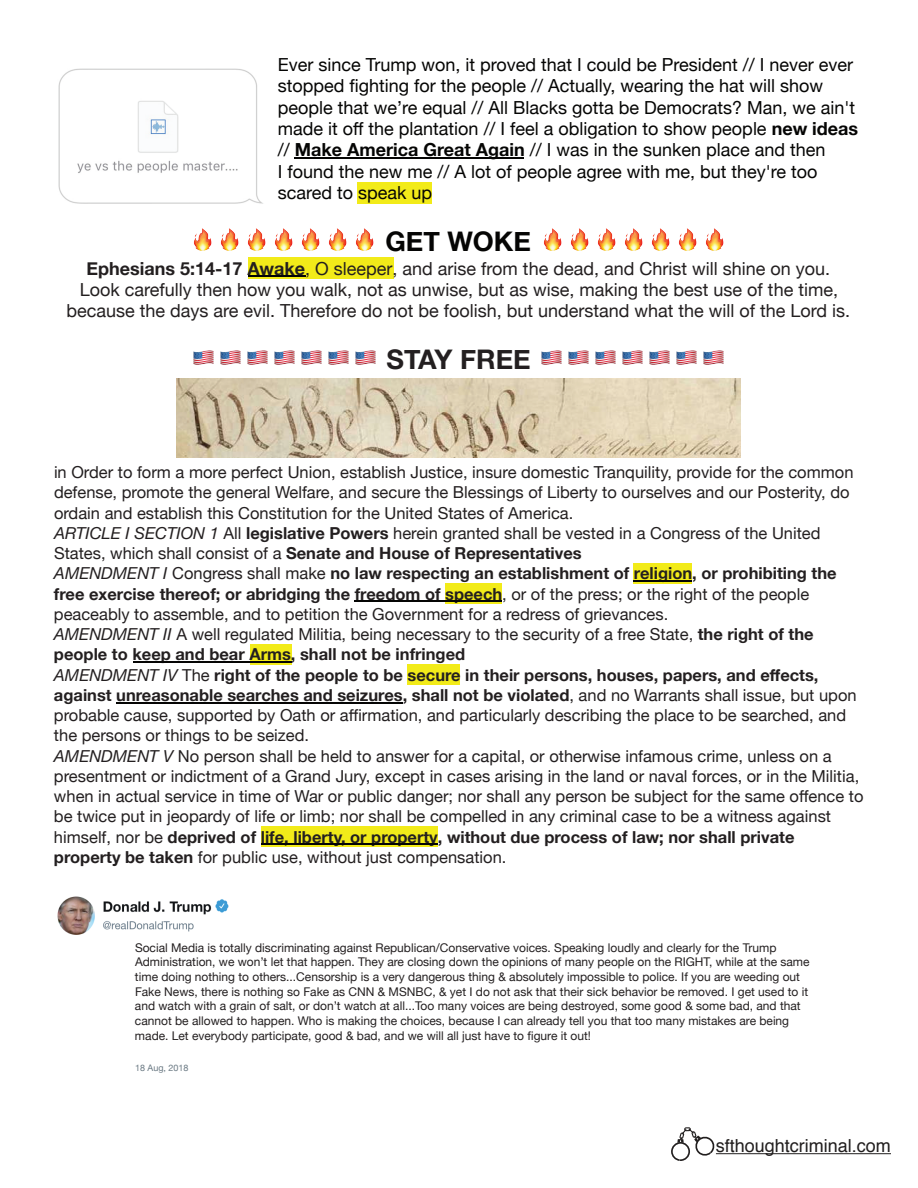
<style>
.page{position:relative;width:918px;height:1188px;background:#fff}
.page>*{position:absolute;margin:0;border:0;box-sizing:border-box;transform-origin:0 0}
.t1{font:700 27px "Helvetica Neue";color:#231f20}
.t2{font:700 27px "Helvetica Neue";color:#050504}
.t3{font:18px/21.3px "Helvetica Neue";color:#050504}
.t4{font:18px/21.3px "Helvetica Neue";color:#231f20;text-align:center}
.t5{font:18px "Helvetica";color:#211e1e}
.t6{font:16.5px/20.2px "Helvetica Neue";color:#231f20}
.t7{font:12px/14.7px "Helvetica Neue";color:#231f20}
.t8{font:9px "Helvetica Neue";color:#6a7983}
.s1{font-weight:700}
.s2{font-style:italic}
</style>
<div class="page">
<div style="left:358px;top:182px;width:74px;height:22px;background:#f2eb19"></div>
<div style="left:249px;top:258px;width:145px;height:21px;background:#f2eb19"></div>
<div style="left:633px;top:564px;width:59px;height:20px;background:#f2eb19"></div>
<div style="left:446px;top:584px;width:56px;height:20px;background:#f2eb19"></div>
<div style="left:250px;top:645px;width:41px;height:20px;background:#f2eb19"></div>
<div style="left:407px;top:665px;width:53px;height:20px;background:#f2eb19"></div>
<div style="left:261px;top:827px;width:177px;height:20px;background:#f2eb19"></div>
<img style="left:193px;top:228px;width:19px;height:23px">
<img style="left:220px;top:228px;width:19px;height:23px">
<img style="left:247px;top:228px;width:19px;height:23px">
<img style="left:274px;top:228px;width:19px;height:23px">
<img style="left:301px;top:228px;width:19px;height:23px">
<img style="left:328px;top:228px;width:19px;height:23px">
<img style="left:355px;top:228px;width:19px;height:23px">
<img style="left:543px;top:228px;width:19px;height:23px">
<img style="left:570px;top:228px;width:19px;height:23px">
<img style="left:597px;top:228px;width:19px;height:23px">
<img style="left:624px;top:228px;width:19px;height:23px">
<img style="left:651px;top:228px;width:19px;height:23px">
<img style="left:678px;top:228px;width:19px;height:23px">
<img style="left:705px;top:228px;width:19px;height:23px">
<img style="left:193px;top:350px;width:21px;height:15px">
<img style="left:220px;top:350px;width:21px;height:15px">
<img style="left:247px;top:350px;width:21px;height:15px">
<img style="left:274px;top:350px;width:21px;height:15px">
<img style="left:301px;top:350px;width:21px;height:15px">
<img style="left:328px;top:350px;width:21px;height:15px">
<img style="left:355px;top:350px;width:21px;height:15px">
<img style="left:541px;top:350px;width:21px;height:15px">
<img style="left:568px;top:350px;width:21px;height:15px">
<img style="left:595px;top:350px;width:21px;height:15px">
<img style="left:622px;top:350px;width:21px;height:15px">
<img style="left:649px;top:350px;width:21px;height:15px">
<img style="left:676px;top:350px;width:21px;height:15px">
<img style="left:703px;top:350px;width:21px;height:15px">
<img style="left:177px;top:378px;width:563px;height:80px">
<img style="left:57px;top:896px;width:172px;height:39px">
<hr style="left:295px;top:158px;width:229px;height:1px;background:#050504">
<hr style="left:249px;top:276px;width:57px;height:1px;background:#050504">
<hr style="left:633px;top:580px;width:59px;height:2px;background:#050504">
<hr style="left:354px;top:601px;width:148px;height:1px;background:#050504">
<hr style="left:133px;top:662px;width:158px;height:1px;background:#050504">
<hr style="left:116px;top:702px;width:287px;height:1px;background:#050504">
<hr style="left:261px;top:844px;width:177px;height:1px;background:#050504">
<img style="left:58px;top:69px;width:205px;height:135px">
<hr style="left:716px;top:1153px;width:175px;height:1px;background:#211e1e">
<svg style="left:671px;top:1127px;width:44px;height:34px"></svg>
<p class="t3" style="left:278px;top:55px;width:582px">Ever since Trump won, it proved that I could be President // I never ever stopped fighting for the people // Actually, wearing the hat will show people that we’re equal // All Blacks gotta be Democrats? Man, we ain't made it off the plantation // I feel a obligation to show people <span class="s1">new ideas </span>// <span class="s1">Make America Great Again</span> // I was in the sunken place and then<br>I found the new me // A lot of people agree with me, but they're too scared to speak up</p>
<h1 class="t2" style="left:386px;top:220px;width:147px">GET WOKE</h1>
<p class="t4" style="left:66px;top:258px;width:785px"><span class="s1">Ephesians 5:14-17 Awake</span>, O sleeper, and arise from the dead, and Christ will shine on you.<br>Look carefully then how you walk, not as unwise, but as wise, making the best use of the time, because the days are evil. Therefore do not be foolish, but understand what the will of the Lord is.</p>
<h1 class="t1" style="left:387px;top:338px;width:146px">STAY FREE</h1>
<p class="t6" style="left:54px;top:463px;width:811px">in Order to form a more perfect Union, establish Justice, insure domestic Tranquility, provide for the common defense, promote the general Welfare, and secure the Blessings of Liberty to ourselves and our Posterity, do ordain and establish this Constitution for the United States of America.<br><span class="s2">ARTICLE I SECTION 1</span> All <span class="s1">legislative Powers</span> herein granted shall be vested in a Congress of the United States, which shall consist of a <span class="s1">Senate and House of Representatives<br></span><span class="s2">AMENDMENT I</span> Congress shall make <span class="s1">no law respecting an establishment of religion, or prohibiting the free exercise thereof; or abridging the freedom of speech</span>, or of the press; or the right of the people peaceably to assemble, and to petition the Government for a redress of grievances.<br><span class="s2">AMENDMENT II</span> A well regulated Militia, being necessary to the security of a free State, <span class="s1">the right of the people to keep and bear Arms, shall not be infringed<br></span><span class="s2">AMENDMENT IV</span> The <span class="s1">right of the people to be secure in their persons, houses, papers, and effects, against unreasonable searches and seizures, shall not be violated</span>, and no Warrants shall issue, but upon probable cause, supported by Oath or affirmation, and particularly describing the place to be searched, and the persons or things to be seized.<br><span class="s2">AMENDMENT V</span> No person shall be held to answer for a capital, or otherwise infamous crime, unless on a presentment or indictment of a Grand Jury, except in cases arising in the land or naval forces, or in the Militia, when in actual service in time of War or public danger; nor shall any person be subject for the same offence to be twice put in jeopardy of life or limb; nor shall be compelled in any criminal case to be a witness against himself, nor be <span class="s1">deprived of life, liberty, or property, without due process of law; nor shall private property be taken</span> for public use, without just compensation.</p>
<p class="t7" style="left:135px;top:941px;width:676px">Social Media is totally discriminating against Republican/Conservative voices. Speaking loudly and clearly for the Trump Administration, we won’t let that happen. They are closing down the opinions of many people on the RIGHT, while at the same time doing nothing to others...Censorship is a very dangerous thing &amp; absolutely impossible to police. If you are weeding out Fake News, there is nothing so Fake as CNN &amp; MSNBC, &amp; yet I do not ask that their sick behavior be removed. I get used to it and watch with a grain of salt, or don’t watch at all...Too many voices are being destroyed, some good &amp; some bad, and that cannot be allowed to happen. Who is making the choices, because I can already tell you that too many mistakes are being made. Let everybody participate, good &amp; bad, and we will all just have to figure it out!</p>
<p class="t8" style="left:135px;top:1061px;width:55px">18 Aug, 2018</p>
<p class="t5" style="left:716px;top:1132px;width:177px">sfthoughtcriminal.com</p>
</div>
